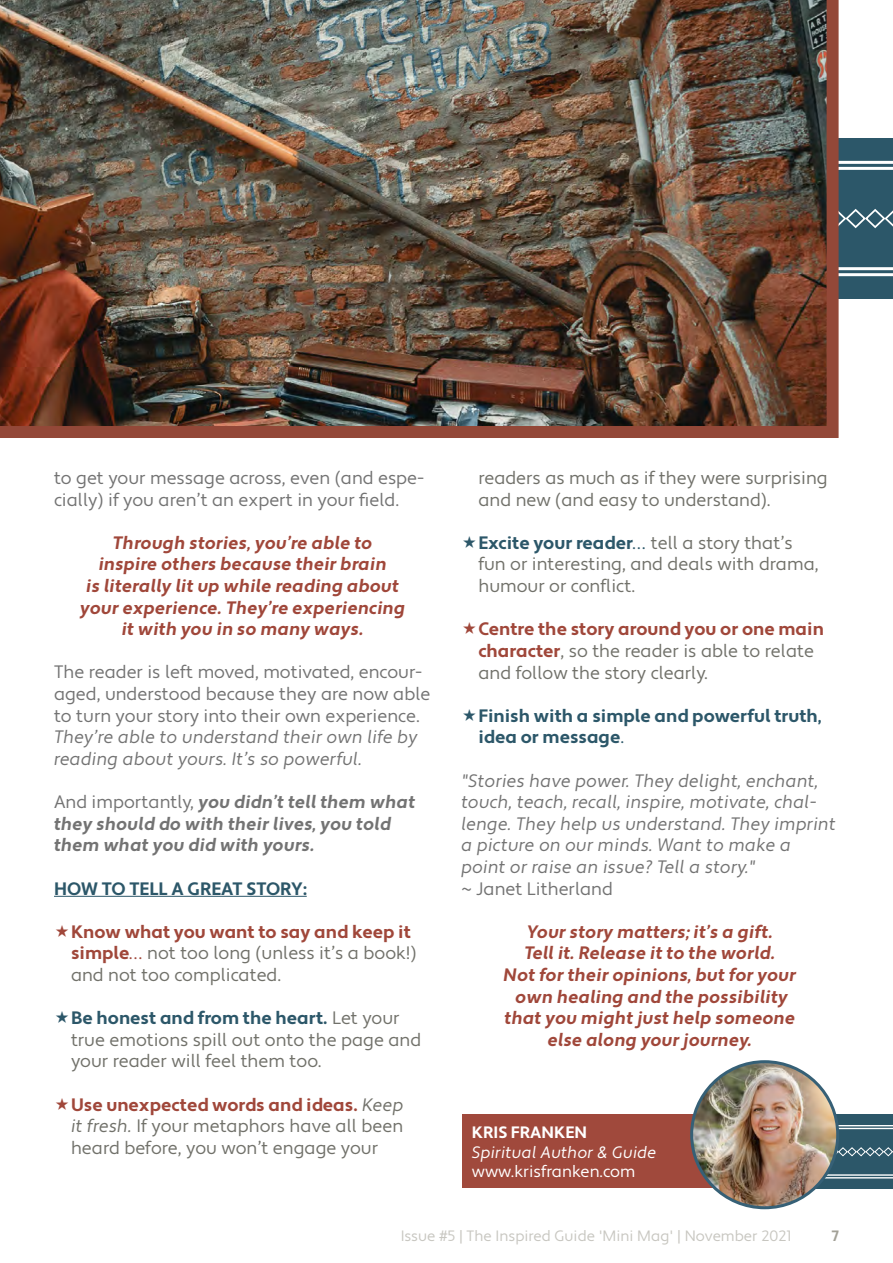
<style>
.page{position:relative;width:893px;height:1263px;background:#fff}
.page>*{position:absolute;margin:0;border:0;box-sizing:border-box;transform-origin:0 0}
.t1{font:18px/21.6px "Apertura";color:#71716a}
.t2{font:18px/21.6px "Apertura Bold Obliq";color:#a0473a;text-align:center}
.t3{font:18px/21.6px "Apertura Obliq";color:#737373}
.t4{font:18px/21.6px "Apertura";color:#737373}
.t5{font:18px/21.6px "Apertura Bold Obliq";color:#737373}
.t6{font:700 18px/21.6px "Apertura";color:#2c5769}
.t7{font:16.5px "Apertura Obliq";color:#fff}
.t8{font:16.5px "Apertura";color:#fff}
.t9{font:700 16.5px "Apertura";color:#fff}
.t10{font:15px "Apertura";color:#a3a197}
.t11{font:700 15px "Apertura";color:#a3a197}
.s1{font-family:"Apertura"}
.s2{font-weight:700;color:#a0473a}
.s3{color:#a0473a}
.s4{font-weight:700;color:#2c5769}
.s5{font-family:"Apertura Obliq"}
.s6{color:#2c5769}
.s7{font-weight:400}
</style>
<div class="page">
<div style="left:793px;top:1114px;width:100px;height:75px;background:#2c5769"></div>
<svg style="left:824px;top:1125px;width:69px;height:54px"></svg>
<div style="left:839px;top:169px;width:54px;height:99px;background:#2c5769"></div>
<svg style="left:839px;top:208px;width:54px;height:21px"></svg>
<div style="left:462px;top:1114px;width:303px;height:74px;background:#a0493c"></div>
<img style="left:692px;top:1062px;width:146px;height:146px;border-radius:73px">
<div style="left:690px;top:1060px;width:149px;height:149px;border:3px solid #366076;border-radius:50%"></div>
<img style="left:0;top:0;width:839px;height:438px">
<hr style="left:54px;top:896px;width:253px;height:1px;background:#2c5769">
<p class="t4" style="left:54px;top:468px;width:372px">to get your message across, even (and espe&shy;cially) if you aren’t an expert in your field.</p>
<p class="t2" style="left:80px;top:532px;width:327px">Through stories, you’re able to<br>inspire others because their brain<br>is literally lit up while reading about your experience. They’re experiencing it with you in so many ways.</p>
<p class="t4" style="left:54px;top:662px;width:378px">The reader is left moved, motivated, encour&shy;aged, understood because they are now able to turn your story into their own experience.</p>
<p class="t3" style="left:54px;top:727px;width:365px">They’re able to understand their own life by reading about yours. It’s so powerful.</p>
<p class="t5" style="left:54px;top:792px;width:363px"><span class="s1">And importantly,</span> you didn’t tell them what they should do with their lives, you told them what you did with yours.</p>
<p class="t6" style="left:54px;top:878px;width:254px">HOW TO TELL A GREAT STORY:</p>
<p class="t1" style="left:71px;top:921px;width:347px"><span class="s2">Know what you want to say and keep it simple</span><span class="s3">…</span> not too long (unless it’s a book!) and not too complicated.</p>
<p class="t1" style="left:71px;top:1008px;width:352px"><span class="s4">Be honest and from the heart.</span> Let your true emotions spill out onto the page and your reader will feel them too.</p>
<p class="t1" style="left:71px;top:1094px;width:334px;text-align:justify"><span class="s2">Use unexpected words and ideas.</span> <span class="s5">Keep it fresh.</span> If your metaphors have all been heard before, you won’t engage your</p>
<p class="t1" style="left:478px;top:468px;width:351px">readers as much as if they were surprising and new (and easy to understand).</p>
<p class="t1" style="left:478px;top:532px;width:342px"><span class="s4">Excite your reader</span><span class="s6">…</span> tell a story that’s fun or interesting, and deals with drama, humour or conflict.</p>
<p class="t1" style="left:478px;top:619px;width:347px"><span class="s2">Centre the story around you or one main character</span>, so the reader is able to relate and follow the story clearly.</p>
<p class="t6" style="left:478px;top:705px;width:345px">Finish with a simple and powerful truth, idea or message<span class="s7">.</span></p>
<p class="t3" style="left:461px;top:770px;width:376px">"Stories have power. They delight, enchant, touch, teach, recall, inspire, motivate, chal&shy;lenge. They help us understand. They imprint a picture on our minds. Want to make a point or raise an issue? Tell a story."</p>
<p class="t4" style="left:461px;top:878px;width:153px">~ Janet Litherland</p>
<p class="t2" style="left:504px;top:921px;width:294px">Your story matters; it’s a gift.<br>Tell it. Release it to the world.<br>Not for their opinions, but for your own healing and the possibility that you might just help someone else along your journey.</p>
<p class="t9" style="left:472px;top:1122px;width:117px">KRIS FRANKEN</p>
<p class="t7" style="left:472px;top:1142px;width:186px">Spiritual Author &amp; Guide</p>
<p class="t8" style="left:472px;top:1162px;width:165px">www.krisfranken.com</p>
<p class="t10" style="left:400px;top:1227px;width:392px">Issue #5 | The Inspired Guide 'Mini Mag' | November 2021</p>
<p class="t11" style="left:832px;top:1227px;width:9px">7</p>
</div>
